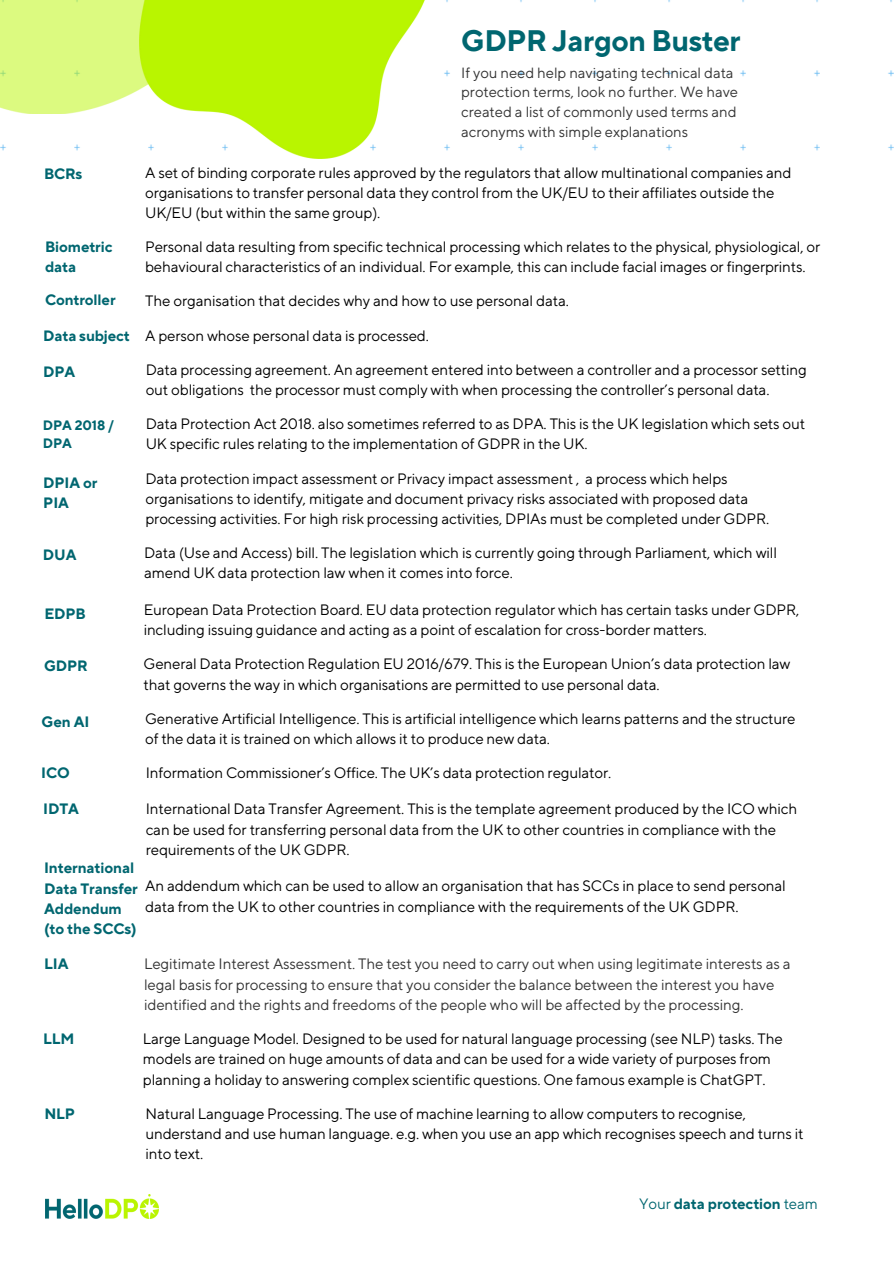
<style>
.page{position:relative;width:894px;height:1264px;background:#fff}
.page>*{position:absolute;margin:0;border:0;box-sizing:border-box;transform-origin:0 0}
.t1{font:700 29.55px "TT Norms Pro";letter-spacing:-.015em;color:#006670}
.t2{font:15px/20.2px "TT Norms Pro";letter-spacing:-.01em;color:#000}
.t3{font:15px/20.2px "TT Norms Pro";letter-spacing:-.005em;color:#333}
.t4{font:700 15px/20.2px "TT Norms Pro";letter-spacing:-.005em;color:#006670}
.t5{font:14.7px/20px "TT Norms Pro";color:#333}
.t6{font:700 13.65px/18px "TT Norms Pro";letter-spacing:-.005em;color:#006670}
.s1{font-weight:400}
</style>
<div class="page">
<div style="left:0;top:0;width:140px;height:114px;background:#dcfa80"></div>
<img style="left:140px;top:0;width:285px;height:158px">
<img style="left:45px;top:1194px;width:114px;height:23px">
<p class="t1" style="left:461px;top:23px;width:281px">GDPR Jargon Buster</p>
<p class="t4" style="left:44px;top:164px;width:40px">BCRs</p>
<h3 class="t4" style="left:45px;top:237px;width:69px">Biometric data</h3>
<p class="t5" style="left:461px;top:63px;width:278px">If you need help navigating technical data protection terms, look no further. We have created a list of commonly used terms and acronyms with simple explanations</p>
<p class="t2" style="left:145px;top:163px;width:647px">A set of binding corporate rules approved by the regulators that allow multinational companies and organisations to transfer personal data they control from the UK/EU to their affiliates outside the<br>UK/EU (but within the same group).</p>
<h3 class="t2" style="left:145px;top:237px;width:676px">Personal data resulting from specific technical processing which relates to the physical, physiological, or behavioural characteristics of an individual. For example, this can include facial images or fingerprints.</h3>
<p class="t4" style="left:45px;top:290px;width:72px">Controller</p>
<h3 class="t4" style="left:43px;top:326px;width:88px">Data subject</h3>
<p class="t2" style="left:145px;top:326px;width:285px">A person whose personal data is processed.</p>
<h3 class="t4" style="left:43px;top:362px;width:34px">DPA</h3>
<p class="t2" style="left:146px;top:360px;width:662px">Data processing agreement. An agreement entered into between a controller and a processor setting out obligations the processor must comply with when processing the controller’s personal data.</p>
<h2 class="t6" style="left:43px;top:417px;width:72px">DPA 2018 /<br>DPA</h2>
<p class="t2" style="left:146px;top:414px;width:661px">Data Protection Act 2018. also sometimes referred to as DPA. This is the UK legislation which sets out<br>UK specific rules relating to the implementation of GDPR in the UK.</p>
<h2 class="t4" style="left:43px;top:473px;width:56px">DPIA or<br>PIA</h2>
<p class="t2" style="left:145px;top:469px;width:625px">Data protection impact assessment or Privacy impact assessment , a process which helps organisations to identify, mitigate and document privacy risks associated with proposed data processing activities. For high risk processing activities, DPIAs must be completed under GDPR.</p>
<h2 class="t2" style="left:145px;top:292px;width:425px">The organisation that decides why and how to use personal data.</h2>
<h2 class="t4" style="left:43px;top:545px;width:35px">DUA</h2>
<h2 class="t2" style="left:144px;top:543px;width:634px">Data (Use and Access) bill. The legislation which is currently going through Parliament, which will amend UK data protection law when it comes into force.</h2>
<p class="t4" style="left:44px;top:604px;width:43px">EDPB</p>
<h1 class="t4" style="left:44px;top:656px;width:45px">GDPR</h1>
<p class="t2" style="left:144px;top:600px;width:657px">European Data Protection Board. EU data protection regulator which has certain tasks under GDPR, including issuing guidance and acting as a point of escalation for cross-border matters.</p>
<h3 class="t2" style="left:143px;top:654px;width:648px">General Data Protection Regulation EU 2016/679. This is the European Union’s data protection law that governs the way in which organisations are permitted to use personal data.</h3>
<p class="t4" style="left:41px;top:712px;width:49px">Gen AI</p>
<p class="t2" style="left:145px;top:709px;width:652px">Generative Artificial Intelligence. This is artificial intelligence which learns patterns and the structure of the data it is trained on which allows it to produce new data.</p>
<p class="t4" style="left:41px;top:763px;width:30px">ICO</p>
<h2 class="t2" style="left:146px;top:763px;width:467px">Information Commissioner’s Office. The UK’s data protection regulator.</h2>
<h3 class="t4" style="left:43px;top:799px;width:37px">IDTA</h3>
<h2 class="t2" style="left:146px;top:799px;width:653px">International Data Transfer Agreement. This is the template agreement produced by the ICO which can be used for transferring personal data from the UK to other countries in compliance with the requirements of the UK GDPR.</h2>
<h2 class="t4" style="left:44px;top:858px;width:95px">International<br>Data Transfer<br>Addendum</h2>
<h2 class="t4" style="left:44px;top:919px;width:94px">(to the SCCs)</h2>
<p class="t2" style="left:145px;top:876px;width:642px">An addendum which can be used to allow an organisation that has SCCs in place to send personal data from the UK to other countries in compliance with the requirements of the UK GDPR.</p>
<p class="t4" style="left:44px;top:954px;width:26px">LIA</p>
<p class="t3" style="left:144px;top:954px;width:648px">Legitimate Interest Assessment. The test you need to carry out when using legitimate interests as a legal basis for processing to ensure that you consider the balance between the interest you have identified and the rights and freedoms of the people who will be affected by the processing.</p>
<p class="t4" style="left:43px;top:1029px;width:33px">LLM</p>
<h2 class="t2" style="left:143px;top:1029px;width:641px">Large Language Model. Designed to be used for natural language processing (see NLP) tasks. The models are trained on huge amounts of data and can be used for a wide variety of purposes from planning a holiday to answering complex scientific questions. One famous example is ChatGPT.</h2>
<p class="t4" style="left:44px;top:1103px;width:32px">NLP</p>
<p class="t2" style="left:145px;top:1103px;width:659px">Natural Language Processing. The use of machine learning to allow computers to recognise, understand and use human language. e.g. when you use an app which recognises speech and turns it into text.</p>
<h3 class="t4" style="left:638px;top:1194px;width:180px"><span class="s1">Your</span> data protection <span class="s1">team</span></h3>
</div>
